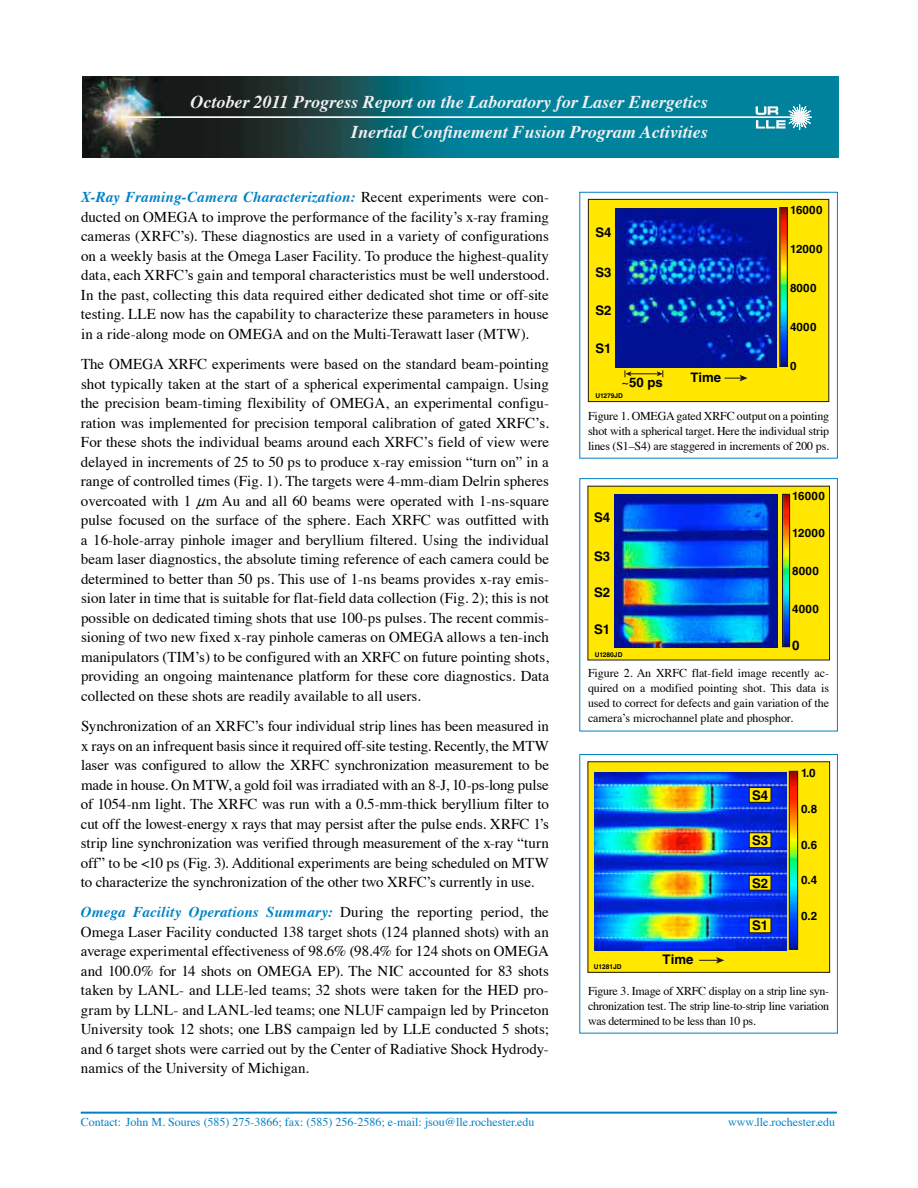
<style>
.page{position:relative;width:918px;height:1188px;background:#fff}
.page>*{position:absolute;margin:0;border:0;box-sizing:border-box;transform-origin:0 0}
.t1{font:italic 700 18px/30px "Times";color:#f0f0f1;text-align:right}
.t2{font:15px/19.5px "Times";color:#000;text-align:justify}
.t3{font:700 13.2px "Helvetica LT Std";color:#000}
.t4{font:12px/15px "Times";letter-spacing:-.015em;color:#000;text-align:justify}
.t5{font:12px "Times";color:#0081c6}
.t6{font:700 11.55px "Helvetica LT Std";letter-spacing:.04em;color:#000}
.t7{font:700 6.6px "Helvetica LT Std";color:#000}
.s1{font-weight:700;font-style:italic;color:#0081c6}
.s2{font-family:"MM Greek";font-style:italic;font-size:13.5px}
.s3{font-weight:400}
</style>
<div class="page">
<img style="left:82px;top:77px;width:756px;height:81px">
<svg style="left:121px;top:103px;width:692px;height:28px;background:#267380"></svg>
<hr style="left:81px;top:1112px;width:756px;height:2px;background:#0081c6">
<div style="left:579px;top:192px;width:259px;height:267px;border:1px solid #0081c6"></div>
<div style="left:588px;top:199px;width:241px;height:203px;background:#ffe700"></div>
<div style="left:588px;top:199px;width:241px;height:203px;border:1px solid #1f191a"></div>
<img style="left:616px;top:208px;width:161px;height:159px">
<svg style="left:725px;top:375px;width:23px;height:6px"></svg>
<img style="left:781px;top:209px;width:5px;height:156px">
<div style="left:779px;top:207px;width:9px;height:160px;border:1px solid #1f191a"></div>
<svg style="left:625px;top:370px;width:39px;height:7px"></svg>
<div style="left:579px;top:478px;width:259px;height:253px;border:1px solid #0081c6"></div>
<div style="left:588px;top:486px;width:242px;height:174px;background:#ffe700"></div>
<img style="left:614px;top:495px;width:164px;height:152px">
<img style="left:784px;top:496px;width:4px;height:149px">
<div style="left:782px;top:494px;width:8px;height:153px;border:1px solid #1f191a"></div>
<div style="left:579px;top:754px;width:259px;height:280px;border:1px solid #0081c6"></div>
<div style="left:588px;top:762px;width:242px;height:210px;background:#ffe700"></div>
<div style="left:587px;top:761px;width:243px;height:212px;border:1px solid #1f191a"></div>
<img style="left:791px;top:773px;width:5px;height:175px">
<div style="left:789px;top:771px;width:9px;height:179px;border:1px solid #1f191a"></div>
<svg style="left:699px;top:957px;width:25px;height:7px"></svg>
<img style="left:595px;top:772px;width:191px;height:178px">
<div style="left:749px;top:788px;width:22px;height:14px;background:#ffe700"></div>
<div style="left:749px;top:787px;width:22px;height:16px;border:1px solid #1f191a"></div>
<div style="left:749px;top:833px;width:22px;height:15px;background:#ffe700"></div>
<div style="left:749px;top:832px;width:22px;height:16px;border:1px solid #1f191a"></div>
<div style="left:749px;top:875px;width:22px;height:15px;background:#ffe700"></div>
<div style="left:749px;top:875px;width:22px;height:16px;border:1px solid #1f191a"></div>
<div style="left:749px;top:918px;width:22px;height:15px;background:#ffe700"></div>
<div style="left:749px;top:918px;width:22px;height:15px;border:1px solid #1f191a"></div>
<p class="t1" style="left:190px;top:85px;width:519px">October 2011 Progress Report on the Laboratory for Laser Energetics<br>Inertial Confinement Fusion Program Activities</p>
<p class="t2" style="left:81px;top:186px;width:470px"><span class="s1">X-Ray Framing-Camera Characterization:</span> Recent experiments were con&shy;ducted on OMEGA to improve the performance of the facility’s x-ray framing cameras (XRFC’s). These diagnostics are used in a variety of configurations on a weekly basis at the Omega Laser Facility. To produce the highest-quality data, each XRFC’s gain and temporal characteristics must be well understood.<br>In the past, collecting this data required either dedicated shot time or off-site testing. LLE now has the capability to characterize these parameters in house in a ride-along mode on OMEGA and on the Multi-Terawatt laser (MTW).</p>
<p class="t2" style="left:81px;top:353px;width:470px">The OMEGA XRFC experiments were based on the standard beam-pointing shot typically taken at the start of a spherical experimental campaign. Using the precision beam-timing flexibility of OMEGA, an experimental configu&shy;ration was implemented for precision temporal calibration of gated XRFC’s.<br>For these shots the individual beams around each XRFC’s field of view were delayed in increments of 25 to 50 ps to produce x-ray emission “turn on” in a range of controlled times (Fig. 1). The targets were 4-mm-diam Delrin spheres overcoated with 1 <span class="s2">n</span>m Au and all 60 beams were operated with 1-ns-square pulse focused on the surface of the sphere. Each XRFC was outfitted with a 16-hole-array pinhole imager and beryllium filtered. Using the individual beam laser diagnostics, the absolute timing reference of each camera could be determined to better than 50 ps. This use of 1-ns beams provides x-ray emis&shy;sion later in time that is suitable for flat-field data collection (Fig. 2); this is not possible on dedicated timing shots that use 100‑ps pulses. The recent commis&shy;sioning of two new fixed x-ray pinhole cameras on OMEGA allows a ten-inch manipulators (TIM’s) to be configured with an XRFC on future pointing shots, providing an ongoing maintenance platform for these core diagnostics. Data collected on these shots are readily available to all users.</p>
<p class="t2" style="left:81px;top:715px;width:470px">Synchronization of an XRFC’s four individual strip lines has been measured in x rays on an infrequent basis since it required off-site testing. Recently, the MTW laser was configured to allow the XRFC synchronization measurement to be made in house. On MTW, a gold foil was irradiated with an 8-J, 10-ps-long pulse of 1054-nm light. The XRFC was run with a 0.5-mm-thick beryllium filter to cut off the lowest-energy x rays that may persist after the pulse ends. XRFC 1’s strip line synchronization was verified through measurement of the x-ray “turn off” to be &lt;10 ps (Fig. 3). Additional experiments are being scheduled on MTW to characterize the synchronization of the other two XRFC’s currently in use.</p>
<p class="t2" style="left:81px;top:901px;width:470px"><span class="s1">Omega Facility Operations Summary:</span> During the reporting period, the Omega Laser Facility conducted 138 target shots (124 planned shots) with an average experimental effectiveness of 98.6% (98.4% for 124 shots on OMEGA and 100.0% for 14 shots on OMEGA EP). The NIC accounted for 83 shots taken by LANL- and LLE-led teams; 32 shots were taken for the HED pro&shy;gram by LLNL- and LANL-led teams; one NLUF campaign led by Princeton University took 12 shots; one LBS campaign led by LLE conducted 5 shots; and 6 target shots were carried out by the Center of Radiative Shock Hydrody&shy;namics of the University of Michigan.</p>
<p class="t3" style="left:595px;top:224px;width:18px">S4</p>
<p class="t3" style="left:595px;top:265px;width:18px">S3</p>
<p class="t3" style="left:595px;top:302px;width:18px">S2</p>
<p class="t3" style="left:595px;top:340px;width:18px">S1</p>
<p class="t3" style="left:622px;top:375px;width:43px"><span class="s3">~</span>50 ps</p>
<p class="t7" style="left:595px;top:392px;width:29px">U1279JD</p>
<p class="t3" style="left:690px;top:369px;width:32px">Time</p>
<p class="t6" style="left:790px;top:203px;width:34px">16000</p>
<p class="t6" style="left:790px;top:241px;width:34px">12000</p>
<p class="t6" style="left:790px;top:281px;width:28px">8000</p>
<p class="t6" style="left:790px;top:320px;width:28px">4000</p>
<p class="t6" style="left:790px;top:359px;width:8px">0</p>
<p class="t4" style="left:588px;top:408px;width:243px">Figure 1. OMEGAgated XRFC output on a pointing shot with a spherical target. Here the individual strip lines (S1–S4) are staggered in increments of 200 ps.</p>
<p class="t3" style="left:594px;top:510px;width:18px">S4</p>
<p class="t3" style="left:594px;top:549px;width:18px">S3</p>
<p class="t3" style="left:594px;top:584px;width:18px">S2</p>
<p class="t3" style="left:594px;top:621px;width:18px">S1</p>
<p class="t7" style="left:595px;top:651px;width:29px">U1280JD</p>
<p class="t6" style="left:792px;top:489px;width:34px">16000</p>
<p class="t6" style="left:792px;top:526px;width:34px">12000</p>
<p class="t6" style="left:792px;top:564px;width:28px">8000</p>
<p class="t6" style="left:792px;top:601px;width:28px">4000</p>
<p class="t3" style="left:792px;top:637px;width:9px">0</p>
<p class="t4" style="left:588px;top:664px;width:243px">Figure 2. An XRFC flat-field image recently ac&shy;quired on a modified pointing shot. This data is used to correct for defects and gain variation of the camera’s microchannel plate and phosphor.</p>
<p class="t7" style="left:594px;top:962px;width:29px">U1281JD</p>
<p class="t3" style="left:663px;top:952px;width:32px">Time</p>
<p class="t3" style="left:752px;top:787px;width:18px">S4</p>
<p class="t3" style="left:752px;top:833px;width:18px">S3</p>
<p class="t3" style="left:752px;top:875px;width:18px">S2</p>
<p class="t3" style="left:752px;top:918px;width:18px">S1</p>
<p class="t6" style="left:801px;top:766px;width:16px">1.0</p>
<p class="t6" style="left:801px;top:801px;width:18px">0.8</p>
<p class="t6" style="left:801px;top:837px;width:18px">0.6</p>
<p class="t6" style="left:801px;top:873px;width:18px">0.4</p>
<p class="t6" style="left:801px;top:909px;width:18px">0.2</p>
<p class="t4" style="left:588px;top:982px;width:243px">Figure 3. Image of XRFC display on a strip line syn&shy;chronization test. The strip line-to-strip line variation was determined to be less than 10 ps.</p>
<p class="t5" style="left:81px;top:1111px;width:455px">Contact: John M. Soures (585) 275-3866; fax: (585) 256-2586; e-mail: jsou@lle.rochester.edu</p>
<p class="t5" style="left:728px;top:1111px;width:108px">www.lle.rochester.edu</p>
</div>
